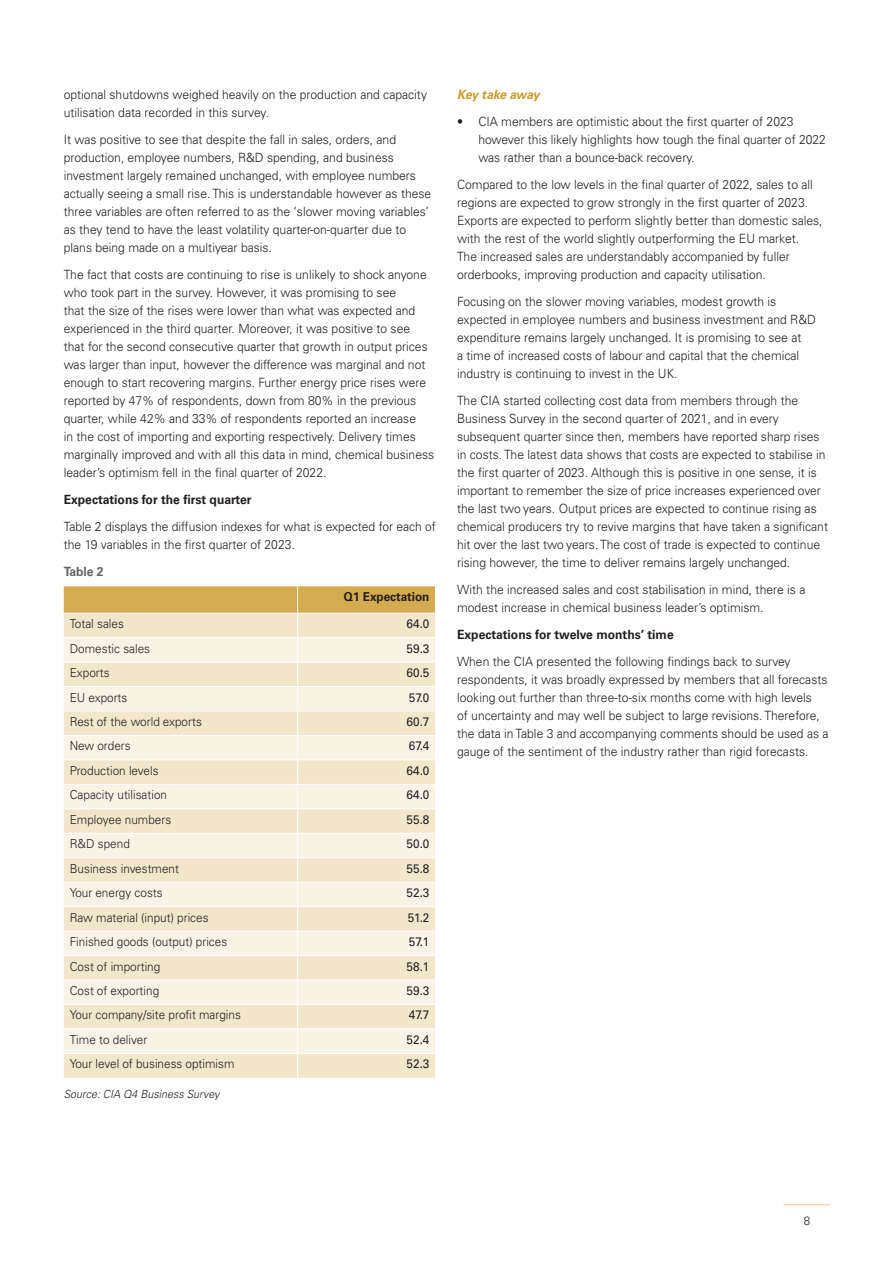
<style>
.page{position:relative;width:893px;height:1263px;background:#fff}
.page>*{position:absolute;margin:0;border:0;box-sizing:border-box;transform-origin:0 0}
.t1{font:300 12.75px/18px "Univers LT Pro 45";color:#231f20;scale:.95 1}
.t2{font:700 12.75px "Univers LT Pro 65";color:#231f20;scale:.95 1}
.t3{font:italic 700 12.75px "Univers LT Pro 65";letter-spacing:-.02em;color:#cb9a2a;scale:.95 1}
.t4{font:700 12.75px "Univers LT Pro 65";color:#636366;scale:.95 1}
.t5{font:300 12.3px "Univers LT Pro 45";color:#231f20;scale:.95 1}
.t6{font:12.3px "Univers LT Pro 55 Roman";color:#231f20;scale:.95 1}
.t7{font:700 12.3px "Univers LT Pro 65";color:#231f20;scale:.95 1}
.t8{font:300 12px "Univers LT Std";color:#231f20;scale:.95 1}
.t9{font:italic 300 11.25px "Univers LT Pro 45";color:#231f20;scale:.95 1}
</style>
<div class="page">
<hr style="left:783px;top:1204px;width:47px;height:1px;background:#e4c78c">
<svg style="left:64px;top:586px;width:372px;height:492px;background:#f3e8d0"></svg>
<hr style="left:64px;top:711px;width:234px;height:1px;background:#fff">
<hr style="left:298px;top:711px;width:138px;height:1px;background:#fff">
<hr style="left:64px;top:735px;width:234px;height:1px;background:#fff">
<hr style="left:298px;top:735px;width:138px;height:1px;background:#fff">
<hr style="left:64px;top:759px;width:234px;height:1px;background:#fff">
<hr style="left:298px;top:759px;width:138px;height:1px;background:#fff">
<hr style="left:64px;top:784px;width:234px;height:1px;background:#fff">
<hr style="left:298px;top:784px;width:138px;height:1px;background:#fff">
<hr style="left:64px;top:808px;width:234px;height:1px;background:#fff">
<hr style="left:298px;top:808px;width:138px;height:1px;background:#fff">
<hr style="left:64px;top:833px;width:234px;height:1px;background:#fff">
<hr style="left:298px;top:833px;width:138px;height:1px;background:#fff">
<hr style="left:64px;top:857px;width:234px;height:1px;background:#fff">
<hr style="left:298px;top:857px;width:138px;height:1px;background:#fff">
<hr style="left:64px;top:882px;width:234px;height:1px;background:#fff">
<hr style="left:298px;top:882px;width:138px;height:1px;background:#fff">
<hr style="left:64px;top:906px;width:234px;height:1px;background:#fff">
<hr style="left:298px;top:906px;width:138px;height:1px;background:#fff">
<hr style="left:64px;top:931px;width:234px;height:1px;background:#fff">
<hr style="left:298px;top:931px;width:138px;height:1px;background:#fff">
<hr style="left:64px;top:955px;width:234px;height:1px;background:#fff">
<hr style="left:298px;top:955px;width:138px;height:1px;background:#fff">
<hr style="left:64px;top:979px;width:234px;height:1px;background:#fff">
<hr style="left:298px;top:979px;width:138px;height:1px;background:#fff">
<hr style="left:64px;top:1004px;width:234px;height:1px;background:#fff">
<hr style="left:298px;top:1004px;width:138px;height:1px;background:#fff">
<hr style="left:64px;top:1028px;width:234px;height:1px;background:#fff">
<hr style="left:298px;top:1028px;width:138px;height:1px;background:#fff">
<hr style="left:64px;top:1053px;width:234px;height:1px;background:#fff">
<hr style="left:298px;top:1053px;width:138px;height:1px;background:#fff">
<p class="t1" style="left:64px;top:85px;width:384px">optional shutdowns weighed heavily on the production and capacity utilisation data recorded in this survey.</p>
<p class="t1" style="left:64px;top:130px;width:388px">It was positive to see that despite the fall in sales, orders, and production, employee numbers, R&amp;D spending, and business investment largely remained unchanged, with employee numbers actually seeing a small rise. This is understandable however as these three variables are often referred to as the ‘slower moving variables’ as they tend to have the least volatility quarter-on-quarter due to plans being made on a multiyear basis.</p>
<p class="t1" style="left:64px;top:265px;width:391px">The fact that costs are continuing to rise is unlikely to shock anyone who took part in the survey. However, it was promising to see<br>that the size of the rises were lower than what was expected and experienced in the third quarter. Moreover, it was positive to see<br>that for the second consecutive quarter that growth in output prices was larger than input, however the difference was marginal and not enough to start recovering margins. Further energy price rises were reported by 47% of respondents, down from 80% in the previous quarter, while 42% and 33% of respondents reported an increase<br>in the cost of importing and exporting respectively. Delivery times marginally improved and with all this data in mind, chemical business leader’s optimism fell in the final quarter of 2022.</p>
<p class="t2" style="left:64px;top:491px;width:199px">Expectations for the first quarter</p>
<p class="t1" style="left:64px;top:517px;width:393px">Table 2 displays the diffusion indexes for what is expected for each of the 19 variables in the first quarter of 2023.</p>
<p class="t4" style="left:64px;top:563px;width:44px">Table 2</p>
<p class="t7" style="left:344px;top:588px;width:92px">Q1 Expectation</p>
<p class="t5" style="left:70px;top:616px;width:59px">Total sales</p>
<p class="t6" style="left:407px;top:615px;width:26px">64.0</p>
<p class="t5" style="left:70px;top:640px;width:86px">Domestic sales</p>
<p class="t6" style="left:407px;top:640px;width:26px">59.3</p>
<p class="t5" style="left:70px;top:665px;width:43px">Exports</p>
<p class="t6" style="left:407px;top:664px;width:26px">60.5</p>
<p class="t5" style="left:70px;top:689px;width:62px">EU exports</p>
<p class="t6" style="left:409px;top:689px;width:23px">57.0</p>
<p class="t5" style="left:70px;top:713px;width:141px">Rest of the world exports</p>
<p class="t6" style="left:407px;top:713px;width:26px">60.7</p>
<p class="t5" style="left:70px;top:738px;width:66px">New orders</p>
<p class="t6" style="left:409px;top:737px;width:23px">67.4</p>
<p class="t5" style="left:70px;top:762px;width:95px">Production levels</p>
<p class="t6" style="left:407px;top:762px;width:26px">64.0</p>
<p class="t5" style="left:70px;top:787px;width:104px">Capacity utilisation</p>
<p class="t6" style="left:407px;top:786px;width:26px">64.0</p>
<p class="t5" style="left:70px;top:811px;width:108px">Employee numbers</p>
<p class="t6" style="left:407px;top:811px;width:26px">55.8</p>
<p class="t5" style="left:70px;top:836px;width:65px">R&amp;D spend</p>
<p class="t6" style="left:407px;top:835px;width:26px">50.0</p>
<p class="t5" style="left:70px;top:860px;width:117px">Business investment</p>
<p class="t6" style="left:407px;top:860px;width:26px">55.8</p>
<p class="t5" style="left:70px;top:885px;width:99px">Your energy costs</p>
<p class="t6" style="left:407px;top:884px;width:26px">52.3</p>
<p class="t5" style="left:70px;top:909px;width:148px">Raw material (input) prices</p>
<p class="t6" style="left:408px;top:909px;width:24px">51.2</p>
<p class="t5" style="left:70px;top:934px;width:167px">Finished goods (output) prices</p>
<p class="t6" style="left:409px;top:933px;width:23px">57.1</p>
<p class="t5" style="left:70px;top:958px;width:97px">Cost of importing</p>
<p class="t6" style="left:407px;top:958px;width:26px">58.1</p>
<p class="t5" style="left:70px;top:982px;width:96px">Cost of exporting</p>
<p class="t6" style="left:407px;top:982px;width:26px">59.3</p>
<p class="t5" style="left:70px;top:1007px;width:182px">Your company/site profit margins</p>
<p class="t6" style="left:409px;top:1006px;width:23px">47.7</p>
<p class="t5" style="left:70px;top:1031px;width:83px">Time to deliver</p>
<p class="t6" style="left:407px;top:1031px;width:26px">52.4</p>
<p class="t5" style="left:70px;top:1056px;width:175px">Your level of business optimism</p>
<p class="t6" style="left:407px;top:1055px;width:26px">52.3</p>
<p class="t9" style="left:64px;top:1087px;width:165px">Source: CIA Q4 Business Survey</p>
<p class="t3" style="left:457px;top:86px;width:88px">Key take away</p>
<p class="t1" style="left:478px;top:112px;width:367px;text-indent:-21px">• CIA members are optimistic about the first quarter of 2023 however this likely highlights how tough the final quarter of 2022 was rather than a bounce-back recovery.</p>
<p class="t1" style="left:457px;top:175px;width:386px">Compared to the low levels in the final quarter of 2022, sales to all regions are expected to grow strongly in the first quarter of 2023.<br>Exports are expected to perform slightly better than domestic sales, with the rest of the world slightly outperforming the EU market.<br>The increased sales are understandably accompanied by fuller orderbooks, improving production and capacity utilisation.</p>
<p class="t1" style="left:457px;top:292px;width:379px">Focusing on the slower moving variables, modest growth is expected in employee numbers and business investment and R&amp;D expenditure remains largely unchanged. It is promising to see at<br>a time of increased costs of labour and capital that the chemical industry is continuing to invest in the UK.</p>
<p class="t1" style="left:457px;top:391px;width:392px">The CIA started collecting cost data from members through the Business Survey in the second quarter of 2021, and in every subsequent quarter since then, members have reported sharp rises in costs. The latest data shows that costs are expected to stabilise in the first quarter of 2023. Although this is positive in one sense, it is important to remember the size of price increases experienced over the last two years. Output prices are expected to continue rising as chemical producers try to revive margins that have taken a significant hit over the last two years. The cost of trade is expected to continue rising however, the time to deliver remains largely unchanged.</p>
<p class="t1" style="left:457px;top:580px;width:368px">With the increased sales and cost stabilisation in mind, there is a modest increase in chemical business leader’s optimism.</p>
<p class="t2" style="left:457px;top:626px;width:230px">Expectations for twelve months’ time</p>
<p class="t1" style="left:457px;top:652px;width:393px">When the CIA presented the following findings back to survey respondents, it was broadly expressed by members that all forecasts looking out further than three-to-six months come with high levels<br>of uncertainty and may well be subject to large revisions. Therefore, the data in Table 3 and accompanying comments should be used as a gauge of the sentiment of the industry rather than rigid forecasts.</p>
<p class="t8" style="left:804px;top:1214px;width:8px">8</p>
</div>
